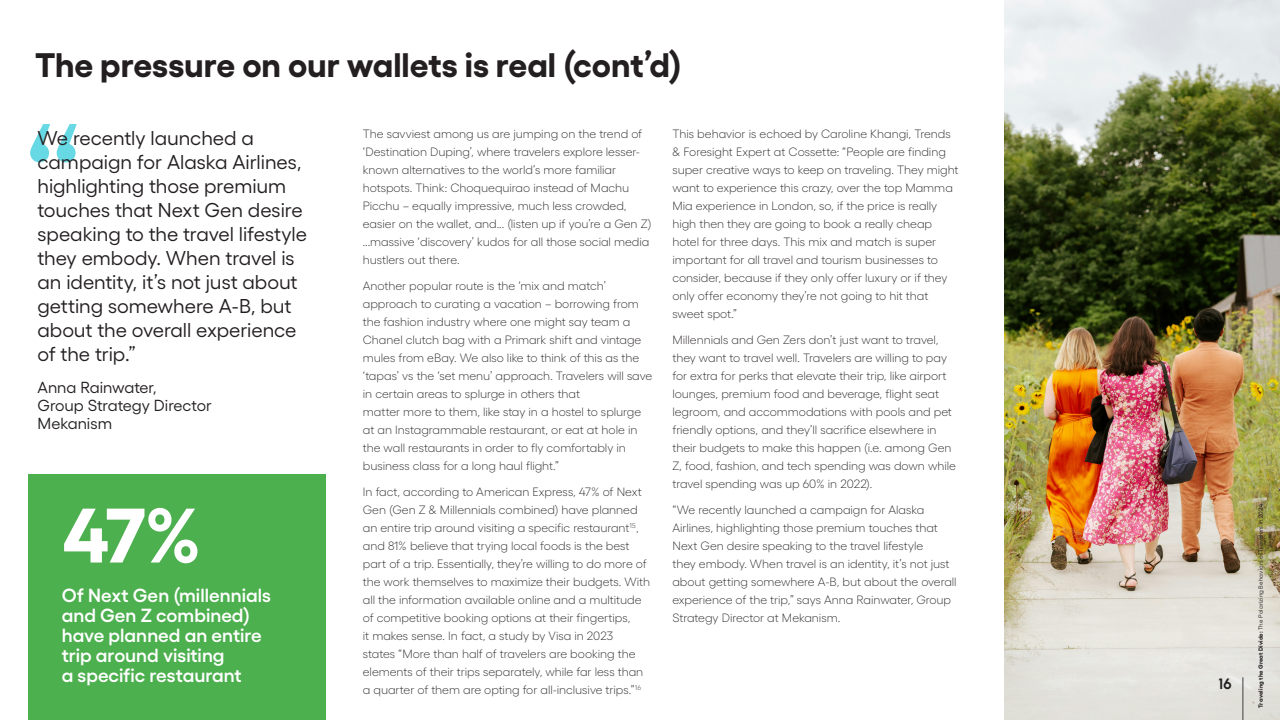
<style>
.page{position:relative;width:1280px;height:720px;background:#fff}
.page>*{position:absolute;margin:0;border:0;box-sizing:border-box;transform-origin:0 0}
.t1{font:169px "Gellix";color:#66d9e5}
.t2{font:700 77px "Gellix";color:#fff}
.t3{font:700 34px "Gellix";color:#231f20}
.t4{font:20px/24px "Gellix";letter-spacing:-.005em;color:#231f20}
.t5{font:600 19px/20px "Gellix";color:#fff}
.t6{font:16px/18px "Gellix";color:#231f20}
.page_number_15pt{font:700 15px "Urbanist";color:#231f20}
.t7{font:300 12px/18px "Gellix";letter-spacing:-.005em;color:#231f20}
.t8{font:6px "Gellix";letter-spacing:.025em;color:#231f20}
.s1{font-weight:700}
</style>
<div class="page">
<img style="left:1004px;top:0;width:276px;height:720px">
<div style="left:28px;top:474px;width:298px;height:246px;background:#4db04f"></div>
<hr style="left:1242px;top:677px;width:1px;height:43px;background:#3e3e3f">
<p class="t3" style="left:35px;top:38px;width:648px">The pressure on our wallets is real (cont’d)</p>
<p class="t1" style="left:22px;top:62px;width:65px">“</p>
<p class="t4" style="left:38px;top:124px;width:271px">We recently launched a campaign for Alaska Airlines, highlighting those premium touches that Next Gen desire speaking to the travel lifestyle they embody. When travel is an identity, it’s not just about getting somewhere A-B, but about the overall experience of the trip.”</p>
<p class="t6" style="left:38px;top:377px;width:176px">Anna Rainwater,<br>Group Strategy Director<br>Mekanism</p>
<p class="t2" style="left:63px;top:473px;width:140px">47%</p>
<p class="t5" style="left:62px;top:583px;width:211px">Of Next Gen (millennials and Gen Z combined) have planned an entire trip around visiting<br>a specific restaurant</p>
<p class="t7" style="left:363px;top:123px;width:290px">The savviest among us are jumping on the trend of ‘Destination Duping’, where travelers explore lesser&shy;known alternatives to the world’s more familiar hotspots. Think: Choquequirao instead of Machu Picchu – equally impressive, much less crowded, easier on the wallet, and... (listen up if you’re a Gen Z) ...massive ‘discovery’ kudos for all those social media hustlers out there.</p>
<p class="t7" style="left:363px;top:275px;width:291px">Another popular route is the ‘mix and match’ approach to curating a vacation – borrowing from the fashion industry where one might say team a Chanel clutch bag with a Primark shift and vintage mules from eBay. We also like to think of this as the ‘tapas’ vs the ‘set menu’ approach. Travelers will save in certain areas to splurge in others that<br>matter more to them, like stay in a hostel to splurge at an Instagrammable restaurant, or eat at hole in the wall restaurants in order to fly comfortably in business class for a long haul flight.”</p>
<p class="t7" style="left:363px;top:481px;width:289px">In fact, according to American Express, 47% of Next Gen (Gen Z &amp; Millennials combined) have planned an entire trip around visiting a specific restaurant<sup>15</sup>, and 81% believe that trying local foods is the best part of a trip. Essentially, they’re willing to do more of the work themselves to maximize their budgets. With all the information available online and a multitude of competitive booking options at their fingertips,<br>it makes sense. In fact, a study by Visa in 2023<br>states “More than half of travelers are booking the elements of their trips separately, while far less than a quarter of them are opting for all-inclusive trips.”<sup>16</sup></p>
<p class="t7" style="left:672px;top:123px;width:288px">This behavior is echoed by Caroline Khangi, Trends &amp; Foresight Expert at Cossette: “People are finding super creative ways to keep on traveling. They might want to experience this crazy, over the top Mamma Mia experience in London, so, if the price is really high then they are going to book a really cheap hotel for three days. This mix and match is super important for all travel and tourism businesses to consider, because if they only offer luxury or if they only offer economy they’re not going to hit that sweet spot.”</p>
<p class="t7" style="left:672px;top:329px;width:285px">Millennials and Gen Zers don’t just want to travel, they want to travel well. Travelers are willing to pay for extra for perks that elevate their trip, like airport lounges, premium food and beverage, flight seat legroom, and accommodations with pools and pet friendly options, and they’ll sacrifice elsewhere in their budgets to make this happen (i.e. among Gen Z, food, fashion, and tech spending was down while travel spending was up 60% in 2022).</p>
<p class="t7" style="left:672px;top:499px;width:286px">“We recently launched a campaign for Alaska Airlines, highlighting those premium touches that Next Gen desire speaking to the travel lifestyle<br>they embody. When travel is an identity, it’s not just about getting somewhere A-B, but about the overall experience of the trip,” says Anna Rainwater, Group Strategy Director at Mekanism.</p>
<p class="page_number_15pt" style="left:1218px;top:673px;width:15px">16</p>
<p class="t8" style="left:1256px;top:708px;width:205px;rotate:-90deg"><span class="s1">Traveling the Great Divide:</span> The Polarizing Behaviors of Travelers in 2024</p>
</div>
